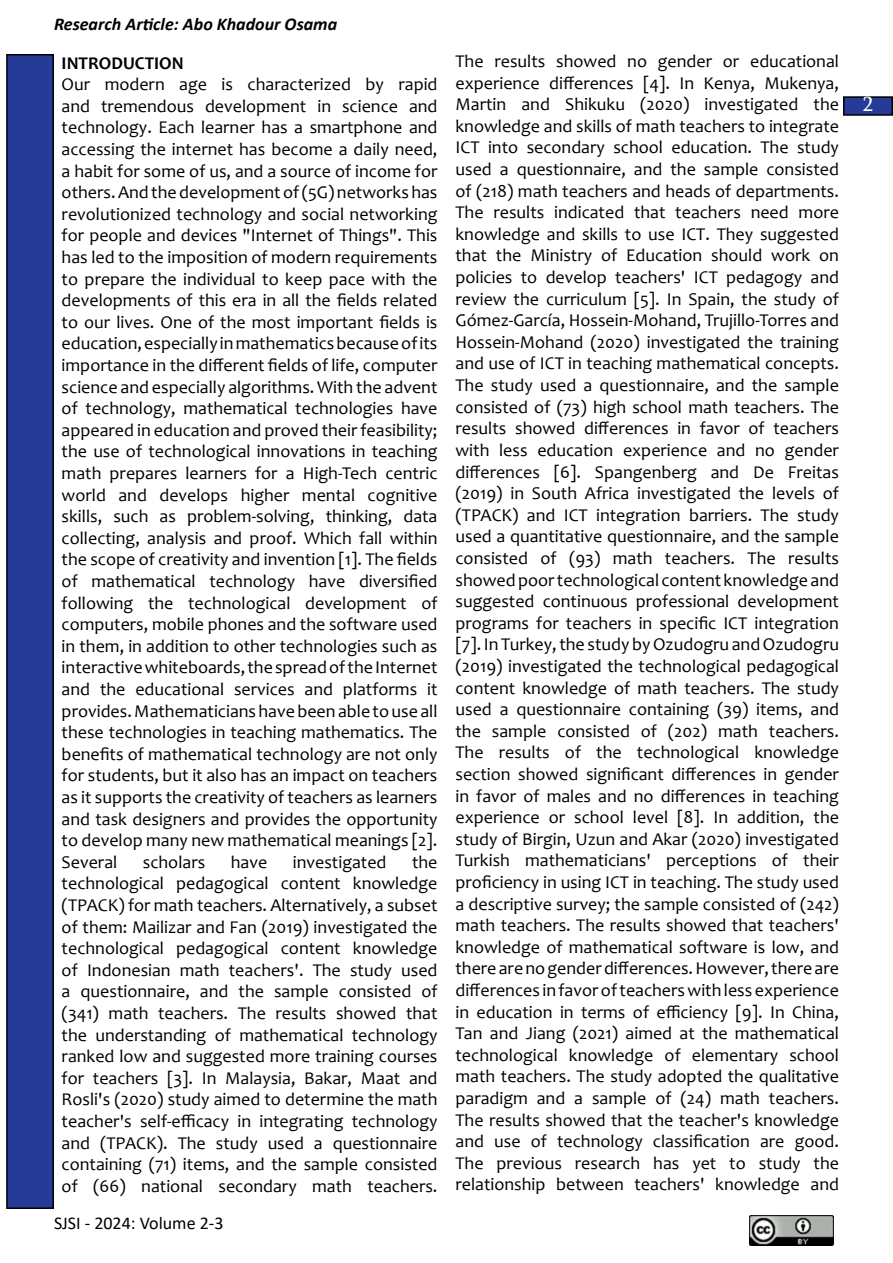
<style>
.page{position:relative;width:893px;height:1263px;background:#fff}
.page>*{position:absolute;margin:0;border:0;box-sizing:border-box;transform-origin:0 0}
.t1{font:21px "Sylfaen";color:#fff}
.t2{font:18px/21.6px "Candara";color:#000;text-align:justify}
.t3{font:italic 700 18px "Calibri";color:#000}
.t4{font:18px "Calibri";color:#000}
.t5{font:700 18px "Candara";color:#000}
</style>
<div class="page">
<div style="left:7px;top:55px;width:46px;height:1153px;background:#263b97"></div>
<div style="left:6px;top:54px;width:48px;height:1155px;border:2px solid #000"></div>
<div style="left:844px;top:97px;width:48px;height:18px;background:#263b97"></div>
<div style="left:843px;top:96px;width:50px;height:20px;border:2px solid #000"></div>
<img style="left:750px;top:1215px;width:83px;height:30px">
<p class="t3" style="left:54px;top:11px;width:285px">Research Article: Abo Khadour Osama</p>
<p class="t5" style="left:62px;top:51px;width:124px">INTRODUCTION</p>
<p class="t2" style="left:62px;top:73px;width:377px">Our modern age is characterized by rapid and tremendous development in science and technology. Each learner has a smartphone and accessing the internet has become a daily need, a habit for some of us, and a source of income for others. And the development of (5G) networks has revolutionized technology and social networking for people and devices "Internet of Things". This has led to the imposition of modern requirements to prepare the individual to keep pace with the developments of this era in all the fields related to our lives. One of the most important fields is education, especially in mathematics because of its importance in the different fields of life, computer science and especially algorithms. With the advent of technology, mathematical technologies have appeared in education and proved their feasibility; the use of technological innovations in teaching math prepares learners for a High-Tech centric world and develops higher mental cognitive skills, such as problem-solving, thinking, data collecting, analysis and proof. Which fall within the scope of creativity and invention [1]. The fields of mathematical technology have diversified following the technological development of computers, mobile phones and the software used in them, in addition to other technologies such as interactive whiteboards, the spread of the Internet and the educational services and platforms it provides. Mathematicians have been able to use all these technologies in teaching mathematics. The benefits of mathematical technology are not only for students, but it also has an impact on teachers as it supports the creativity of teachers as learners and task designers and provides the opportunity to develop many new mathematical meanings [2].<br>Several</p>
<p class="t2" style="left:62px;top:851px;width:377px;text-indent:350px">the technological pedagogical content knowledge (TPACK) for math teachers. Alternatively, a subset of them: Mailizar and Fan (2019) investigated the technological pedagogical content knowledge of Indonesian math teachers'. The study used a questionnaire, and the sample consisted of (341) math teachers. The results showed that the understanding of mathematical technology ranked low and suggested more training courses for teachers [3]. In Malaysia, Bakar, Maat and Rosli's (2020) study aimed to determine the math teacher's self-efficacy in integrating technology and (TPACK). The study used a questionnaire containing (71) items, and the sample consisted of (66) national secondary math teachers.</p>
<p class="t2" style="left:143px;top:851px;width:64px">scholars</p>
<p class="t2" style="left:231px;top:851px;width:38px">have</p>
<p class="t2" style="left:293px;top:851px;width:95px">investigated</p>
<p class="t4" style="left:54px;top:1210px;width:171px">SJSI - 2024: Volume 2-3</p>
<p class="t2" style="left:455px;top:50px;width:385px">The results showed no gender or educational experience differences [4]. In Kenya, Mukenya, Martin and Shikuku (2020) investigated the knowledge and skills of math teachers to integrate ICT into secondary school education. The study used a questionnaire, and the sample consisted of (218) math teachers and heads of departments.<br>The results indicated that teachers need more knowledge and skills to use ICT. They suggested that the Ministry of Education should work on policies to develop teachers' ICT pedagogy and review the curriculum [5]. In Spain, the study of Gómez-García, Hossein-Mohand, Trujillo-Torres and Hossein-Mohand (2020) investigated the training and use of ICT in teaching mathematical concepts.<br>The study used a questionnaire, and the sample consisted of (73) high school math teachers. The results showed differences in favor of teachers with less education experience and no gender differences [6]. Spangenberg and De Freitas (2019) in South Africa investigated the levels of (TPACK) and ICT integration barriers. The study used a quantitative questionnaire, and the sample consisted of (93) math teachers. The results showed poor technological content knowledge and suggested continuous professional development programs for teachers in specific ICT integration [7]. In Turkey, the study by Ozudogru and Ozudogru (2019) investigated the technological pedagogical content knowledge of math teachers. The study used a questionnaire containing (39) items, and the sample consisted of (202) math teachers.<br>The results of the technological knowledge section showed significant differences in gender in favor of males and no differences in teaching experience or school level [8]. In addition, the study of Birgin, Uzun and Akar (2020) investigated Turkish mathematicians' perceptions of their proficiency in using ICT in teaching. The study used a descriptive survey; the sample consisted of (242) math teachers. The results showed that teachers' knowledge of mathematical software is low, and there are no gender differences. However, there are differences in favor of teachers with less experience in education in terms of efficiency [9]. In China, Tan and Jiang (2021) aimed at the mathematical technological knowledge of elementary school math teachers. The study adopted the qualitative paradigm and a sample of (24) math teachers.<br>The results showed that the teacher's knowledge and use of technology classification are good.<br>The previous research has yet to study the relationship between teachers' knowledge and</p>
<p class="t1" style="left:863px;top:90px;width:12px">2</p>
</div>
